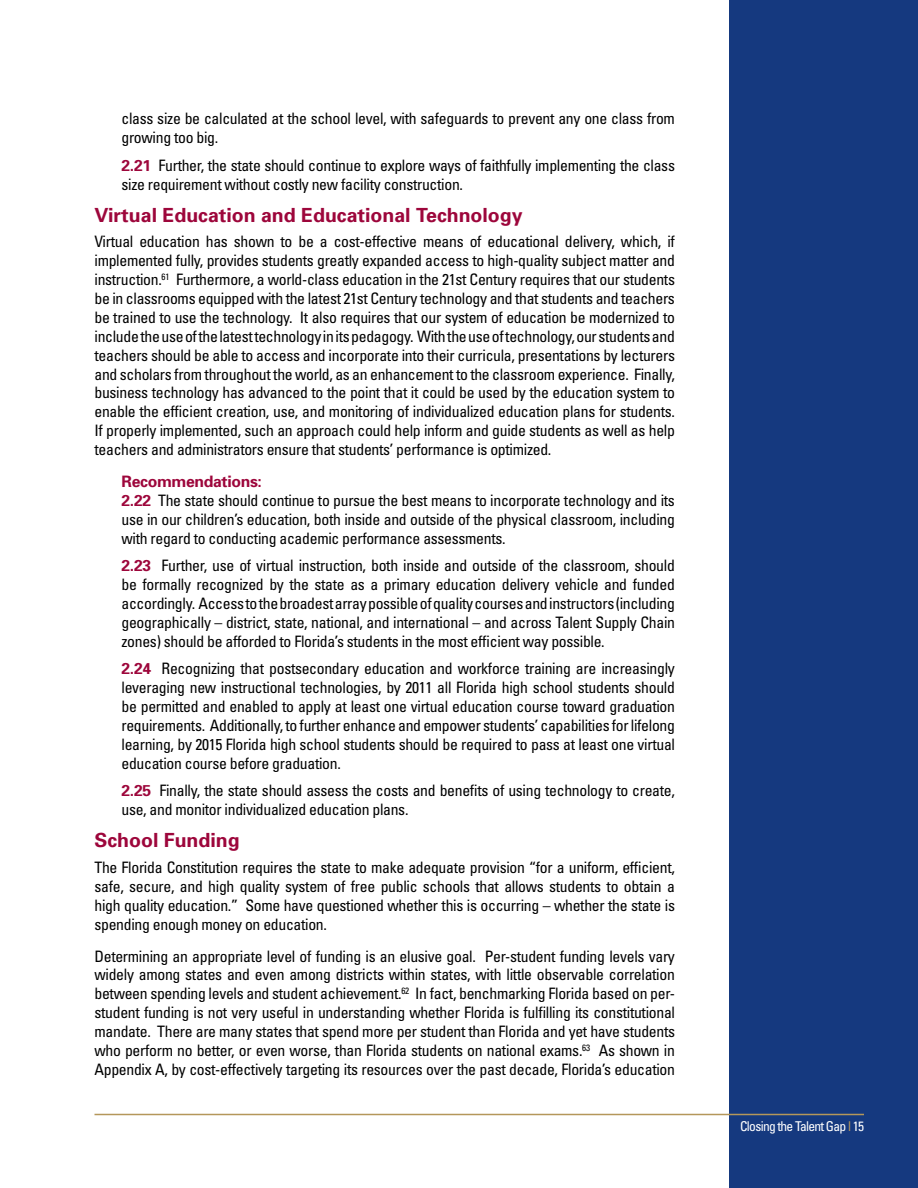
<style>
.page{position:relative;width:918px;height:1188px;background:#fff}
.page>*{position:absolute;margin:0;border:0;box-sizing:border-box;transform-origin:0 0}
.t1{font:700 19.5px "Univers";color:#9d063b}
.t2{font:condensed 15.75px/18.9px "Univers";letter-spacing:-.02em;color:#000;text-align:justify}
.t3{font:condensed 13.5px "Univers";letter-spacing:-.05em;color:#fff}
.s1{font-weight:700;font-stretch:normal;color:#9d063b}
.s2{color:#b4975a}
</style>
<div class="page">
<div style="left:729px;top:0;width:189px;height:1188px;background:#15397f"></div>
<hr style="left:94px;top:1114px;width:770px;height:1px;background:#b4975a">
<p class="t2" style="left:122px;top:109px;width:555px">class size be calculated at the school level, with safeguards to prevent any one class from growing too big.</p>
<p class="t2" style="left:122px;top:155px;width:555px"><span class="s1">2.21</span> Further, the state should continue to explore ways of faithfully implementing the class size requirement without costly new facility construction.</p>
<p class="t1" style="left:94px;top:202px;width:430px">Virtual Education and Educational Technology</p>
<p class="t2" style="left:94px;top:232px;width:582px">Virtual education has shown to be a cost-effective means of educational delivery, which, if implemented fully, provides students greatly expanded access to high-quality subject matter and instruction.<sup>61</sup> Furthermore, a world-class education in the 21st Century requires that our students be in classrooms equipped with the latest 21st Century technology and that students and teachers be trained to use the technology. It also requires that our system of education be modernized to include the use of the latest technology in its pedagogy. With the use of technology, our students and teachers should be able to access and incorporate into their curricula, presentations by lecturers and scholars from throughout the world, as an enhancement to the classroom experience. Finally, business technology has advanced to the point that it could be used by the education system to enable the efficient creation, use, and monitoring of individualized education plans for students.<br>If properly implemented, such an approach could help inform and guide students as well as help teachers and administrators ensure that students’ performance is optimized.</p>
<p class="t2" style="left:122px;top:472px;width:555px;text-align:left"><span class="s1">Recommendations:<br>2.22</span> The state should continue to pursue the best means to incorporate technology and its use in our children’s education, both inside and outside of the physical classroom, including with regard to conducting academic performance assessments.</p>
<p class="t2" style="left:122px;top:556px;width:555px"><span class="s1">2.23</span> Further, use of virtual instruction, both inside and outside of the classroom, should be formally recognized by the state as a primary education delivery vehicle and funded accordingly. Access to the broadest array possible of quality courses and instructors (including geographically – district, state, national, and international – and across Talent Supply Chain zones) should be afforded to Florida’s students in the most efficient way possible.</p>
<p class="t2" style="left:122px;top:659px;width:555px"><span class="s1">2.24</span> Recognizing that postsecondary education and workforce training are increasingly leveraging new instructional technologies, by 2011 all Florida high school students should be permitted and enabled to apply at least one virtual education course toward graduation requirements. Additionally, to further enhance and empower students’ capabilities for lifelong learning, by 2015 Florida high school students should be required to pass at least one virtual education course before graduation.</p>
<p class="t2" style="left:122px;top:781px;width:555px"><span class="s1">2.25</span> Finally, the state should assess the costs and benefits of using technology to create, use, and monitor individualized education plans.</p>
<p class="t1" style="left:94px;top:828px;width:147px">School Funding</p>
<p class="t2" style="left:94px;top:858px;width:582px">The Florida Constitution requires the state to make adequate provision “for a uniform, efficient, safe, secure, and high quality system of free public schools that allows students to obtain a high quality education.” Some have questioned whether this is occurring – whether the state is spending enough money on education.</p>
<p class="t2" style="left:94px;top:946px;width:582px">Determining an appropriate level of funding is an elusive goal. Per-student funding levels vary widely among states and even among districts within states, with little observable correlation between spending levels and student achievement.<sup>62</sup> In fact, benchmarking Florida based on per&shy;student funding is not very useful in understanding whether Florida is fulfilling its constitutional mandate. There are many states that spend more per student than Florida and yet have students who perform no better, or even worse, than Florida students on national exams.<sup>63</sup> As shown in Appendix A, by cost-effectively targeting its resources over the past decade, Florida’s education</p>
<p class="t3" style="left:740px;top:1118px;width:125px">Closing the Talent Gap <span class="s2">l</span> 15</p>
</div>
